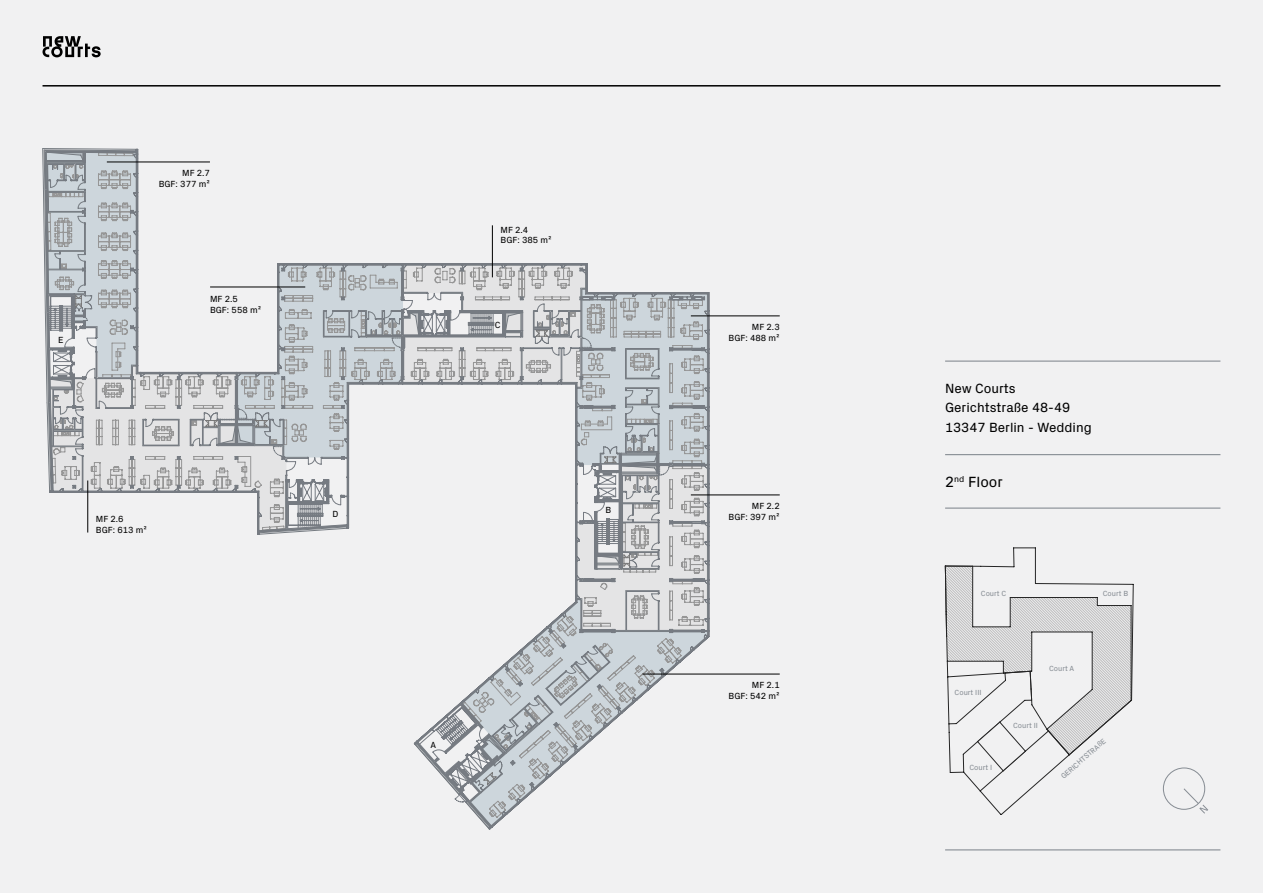
<style>
.page{position:relative;width:1263px;height:893px;background:#f1f1f2}
.page>*{position:absolute;margin:0;border:0;box-sizing:border-box;transform-origin:0 0}
.t1{font:15px "Px Grotesk";color:#000}
.t2{font:13.5px/19.5px "Px Grotesk";color:#000}
.t3{font:9px/10.8px "Px Grotesk";color:#000;text-align:right}
.t4{font:7.65px "Px Grotesk";color:#878d94}
.t5{font:7.5px "Px Grotesk";color:#878d94}
</style>
<div class="page">
<hr style="left:945px;top:508px;width:275px;height:1px;background:#878d94">
<hr style="left:945px;top:454px;width:275px;height:1px;background:#878d94">
<hr style="left:945px;top:361px;width:275px;height:1px;background:#878d94">
<hr style="left:945px;top:849px;width:275px;height:1px;background:#878d94">
<div style="left:1163px;top:767px;width:42px;height:43px;border:1px solid #878d94;border-radius:50%"></div>
<svg style="left:1182px;top:787px;width:26px;height:27px"></svg>
<hr style="left:43px;top:85px;width:1177px;height:2px;background:#000">
<svg style="left:43px;top:36px;width:58px;height:21px"></svg>
<svg style="left:945px;top:547px;width:188px;height:244px"></svg>
<svg style="left:43px;top:148px;width:667px;height:681px"></svg>
<hr style="left:107px;top:162px;width:103px;height:1px;background:#000">
<hr style="left:691px;top:315px;width:89px;height:1px;background:#000">
<hr style="left:691px;top:495px;width:89px;height:1px;background:#000">
<hr style="left:643px;top:674px;width:137px;height:1px;background:#000">
<hr style="left:210px;top:287px;width:95px;height:1px;background:#000">
<hr style="left:87px;top:480px;width:1px;height:52px;background:#000">
<hr style="left:492px;top:225px;width:1px;height:52px;background:#000">
<p class="t3" style="left:58px;top:334px;width:7px">E</p>
<p class="t3" style="left:159px;top:167px;width:53px">MF 2.7<br>BGF: 377 m²</p>
<p class="t3" style="left:210px;top:293px;width:53px;text-align:left">MF 2.5<br>BGF: 558 m²</p>
<p class="t3" style="left:96px;top:513px;width:53px;text-align:left">MF 2.6<br>BGF: 613 m²</p>
<p class="t3" style="left:333px;top:508px;width:8px">D</p>
<p class="t3" style="left:500px;top:223px;width:53px;text-align:left">MF 2.4<br>BGF: 385 m²</p>
<p class="t3" style="left:495px;top:319px;width:7px">C</p>
<p class="t3" style="left:605px;top:503px;width:7px">B</p>
<p class="t3" style="left:430px;top:739px;width:7px">A</p>
<p class="t3" style="left:728px;top:321px;width:53px">MF 2.3<br>BGF: 488 m²</p>
<p class="t3" style="left:728px;top:500px;width:53px">MF 2.2<br>BGF: 397 m²</p>
<p class="t3" style="left:728px;top:679px;width:53px">MF 2.1<br>BGF: 542 m²</p>
<h2 class="t2" style="left:945px;top:377px;width:148px">New Courts<br>Gerichtstraße 48-49<br>13347 Berlin - Wedding</h2>
<h1 class="t1" style="left:945px;top:471px;width:59px">2<sup>nd</sup> Floor</h1>
<p class="t5" style="left:981px;top:588px;width:27px">Court C</p>
<p class="t5" style="left:1103px;top:588px;width:27px">Court B</p>
<p class="t5" style="left:954px;top:687px;width:28px">Court III</p>
<p class="t4" style="left:969px;top:762px;width:24px">Court I</p>
<p class="t5" style="left:1049px;top:663px;width:27px">Court A</p>
<p class="t5" style="left:1013px;top:720px;width:26px">Court II</p>
<p class="t5" style="left:1058px;top:773px;width:59px;rotate:-41deg">GERICHTSTRAßE</p>
</div>
